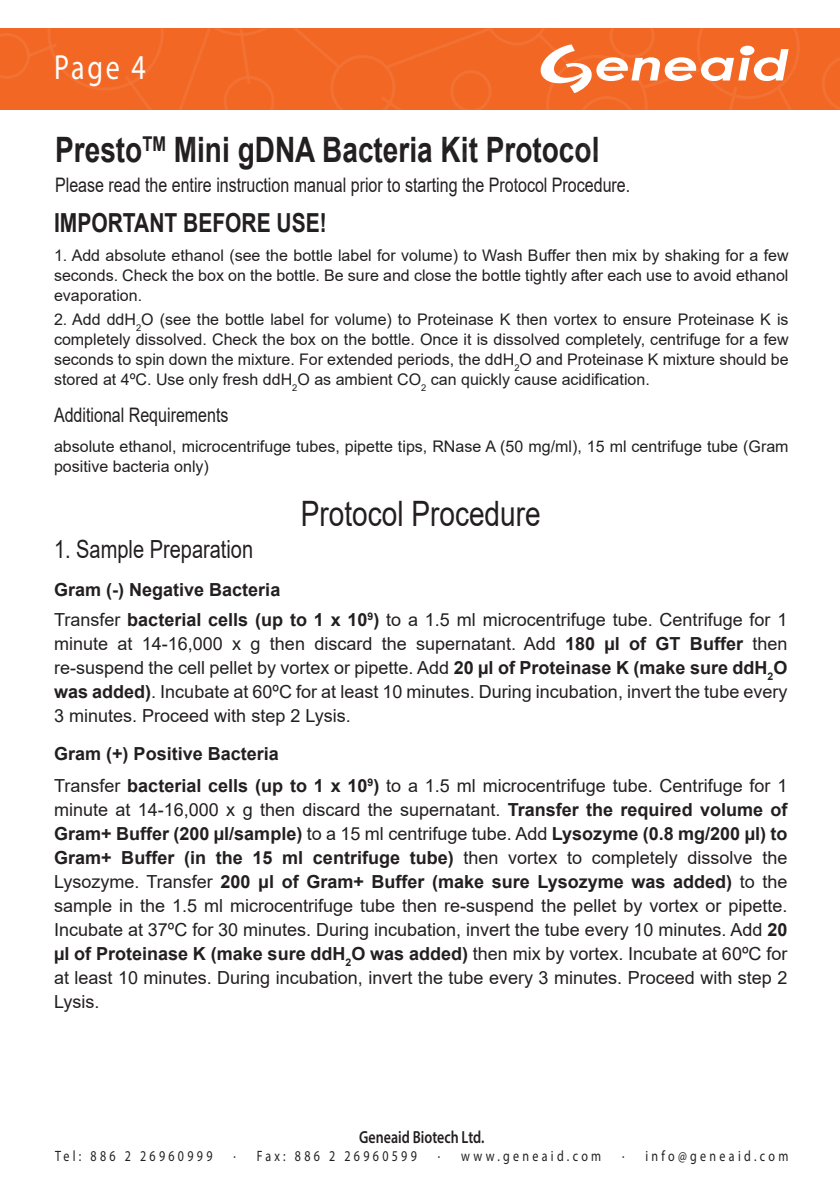
<style>
.page{position:relative;width:840px;height:1191px;background:#fff}
.page>*{position:absolute;margin:0;border:0;box-sizing:border-box;transform-origin:0 0}
.t1{font:700 35px "Arial";color:#231f20;scale:.8 1}
.t2{font:35px "Arial";color:#231f20;scale:.8 1}
.t3{font:35px "Myriad Pro";color:#fff;scale:.8 1}
.t4{font:700 26.2px "Arial";color:#231f20;scale:.8 1}
.t5{font:25px "Arial";color:#231f20;scale:.8 1}
.t6{font:20px "Arial";color:#231f20;scale:.8 1}
.t7{font:18px/24px "Arial";color:#231f20}
.t8{font:600 17.6px "Myriad Pro";color:#231f20;scale:.8 1}
.t9{font:16px/20px "Arial";color:#231f20;text-align:justify}
.t10{font:15px "Myriad Pro";letter-spacing:.275em;color:#231f20;scale:.8 1}
.s1{font-weight:700}
</style>
<div class="page">
<svg style="left:0;top:28px;width:839px;height:82px;background:#f26f30"></svg>
<h1 class="t3" style="left:54px;top:45px;width:116px">Page 4</h1>
<h1 class="t1" style="left:55px;top:125px;width:681px">Presto<sup>TM</sup> Mini gDNA Bacteria Kit Protocol</h1>
<p class="t6" style="left:55px;top:171px;width:720px">Please read the entire instruction manual prior to starting the Protocol Procedure.</p>
<h2 class="t4" style="left:54px;top:204px;width:342px">IMPORTANT BEFORE USE!</h2>
<p class="t9" style="left:54px;top:245px;width:735px">1. Add absolute ethanol (see the bottle label for volume) to Wash Buffer then mix by shaking for a few seconds. Check the box on the bottle. Be sure and close the bottle tightly after each use to avoid ethanol evaporation.</p>
<p class="t9" style="left:54px;top:309px;width:735px">2. Add ddH<sub>2</sub>O (see the bottle label for volume) to Proteinase K then vortex to ensure Proteinase K is completely dissolved. Check the box on the bottle. Once it is dissolved completely, centrifuge for a few seconds to spin down the mixture. For extended periods, the ddH<sub>2</sub>O and Proteinase K mixture should be stored at 4ºC. Use only fresh ddH<sub>2</sub>O as ambient CO<sub>2</sub> can quickly cause acidification.</p>
<p class="t6" style="left:54px;top:402px;width:219px">Additional Requirements</p>
<p class="t9" style="left:54px;top:437px;width:735px">absolute ethanol, microcentrifuge tubes, pipette tips, RNase A (50 mg/ml), 15 ml centrifuge tube (Gram positive bacteria only)</p>
<h1 class="t2" style="left:300px;top:489px;width:301px">Protocol Procedure</h1>
<h3 class="t5" style="left:54px;top:531px;width:250px">1. Sample Preparation</h3>
<p class="t7" style="left:54px;top:574px;width:734px;line-height:30px"><span class="s1">Gram (-) Negative Bacteria<br></span>Transfer <span class="s1">bacterial cells (up to 1 x 10</span><sup>9</sup><span class="s1">)</span> to a 1.5 ml microcentrifuge tube. Centrifuge for 1</p>
<p class="t7" style="left:54px;top:631px;width:734px;text-align:justify">minute at 14-16,000 x g then discard the supernatant. Add <span class="s1">180 µl of GT Buffer</span> then re-suspend the cell pellet by vortex or pipette. Add <span class="s1">20 µl of Proteinase K (make sure ddH</span><sub>2</sub><span class="s1">O was added)</span>. Incubate at 60ºC for at least 10 minutes. During incubation, invert the tube every 3 minutes. Proceed with step 2 Lysis.</p>
<p class="t7" style="left:54px;top:737px;width:734px;line-height:32px"><span class="s1">Gram (+) Positive Bacteria<br></span>Transfer <span class="s1">bacterial cells (up to 1 x 10</span><sup>9</sup><span class="s1">)</span> to a 1.5 ml microcentrifuge tube. Centrifuge for 1</p>
<p class="t7" style="left:54px;top:797px;width:734px;text-align:justify">minute at 14-16,000 x g then discard the supernatant. <span class="s1">Transfer the required volume of Gram+ Buffer (200 µl/sample)</span> to a 15 ml centrifuge tube. Add <span class="s1">Lysozyme (0.8 mg/200 µl) to Gram+ Buffer (in the 15 ml centrifuge tube)</span> then vortex to completely dissolve the Lysozyme. Transfer <span class="s1">200 μl of Gram+ Buffer (make sure Lysozyme was added)</span> to the sample in the 1.5 ml microcentrifuge tube then re-suspend the pellet by vortex or pipette.<br>Incubate at 37ºC for 30 minutes. During incubation, invert the tube every 10 minutes. Add <span class="s1">20 µl of Proteinase K (make sure ddH</span><sub>2</sub><span class="s1">O was added)</span> then mix by vortex. Incubate at 60ºC for at least 10 minutes. During incubation, invert the tube every 3 minutes. Proceed with step 2<br>Lysis.</p>
<p class="t8" style="left:359px;top:1126px;width:158px">Geneaid Biotech Ltd.</p>
<p class="t10" style="left:55px;top:1146px;width:198px">Tel: 886 2 26960999</p>
<p class="t10" style="left:233px;top:1146px;width:231px">· Fax: 886 2 26960599</p>
<p class="t10" style="left:437px;top:1146px;width:206px">· www.geneaid.com</p>
<p class="t10" style="left:621px;top:1146px;width:209px">· info@geneaid.com</p>
</div>
